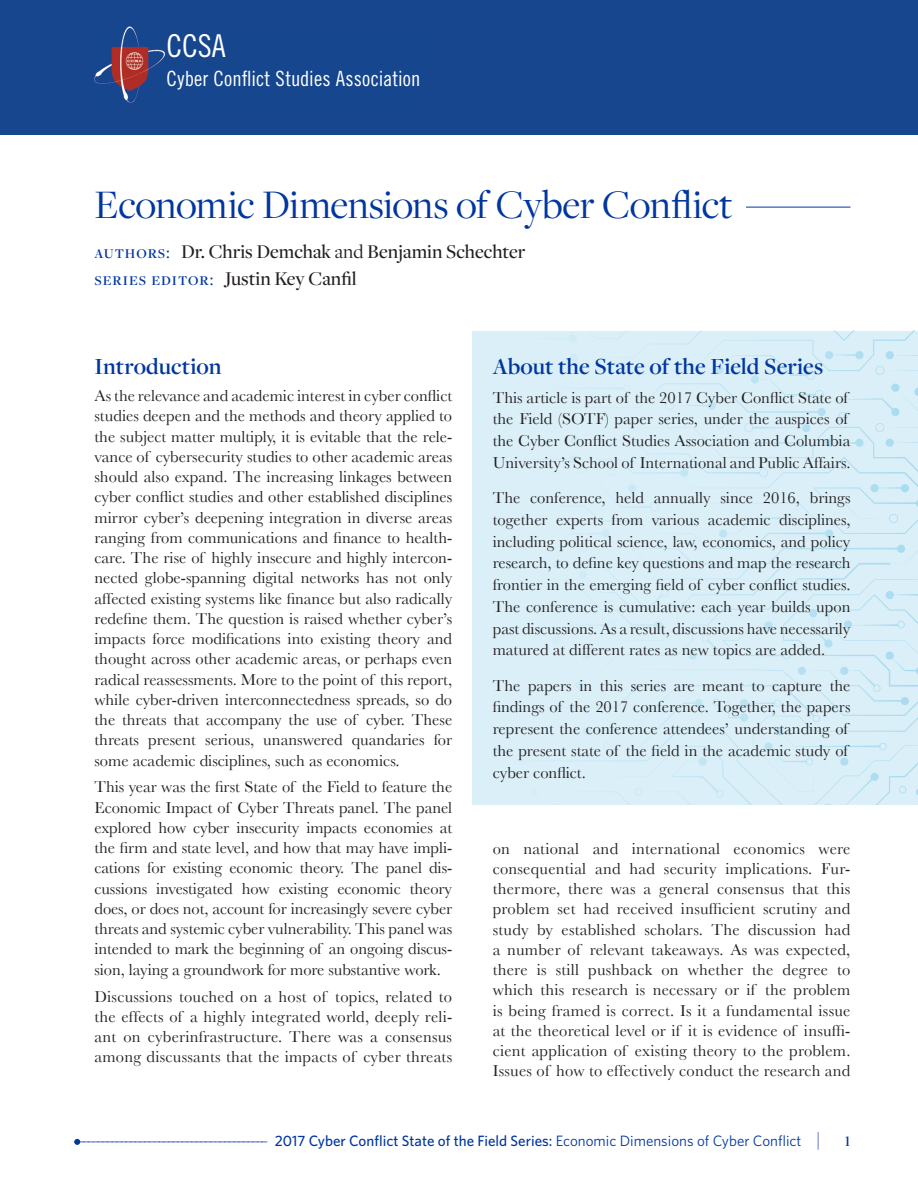
<style>
.page{position:relative;width:918px;height:1188px;background:#fff}
.page>*{position:absolute;margin:0;border:0;box-sizing:border-box;transform-origin:0 0}
.t1{font:42px "Freight Disp Pro";letter-spacing:-.01em;color:#0036a0}
.t2{font:31.5px "Trade Gothic Cond Eighteen";color:#fff}
.t3{font:600 24px "Freight Disp Pro";color:#0036a0}
.t4{font:21px "Trade Gothic Cond Eighteen";letter-spacing:.005em;color:#fff}
.t5{font:500 20.25px/27px "Freight Disp Pro";color:#231f20}
.t6{font:16.5px/20.2px "Baskerville";color:#231f20;text-align:justify}
.t7{font:12px "Whitney";color:#0036a0}
.s1{font-size:18.75px;color:#0036a0}
.s2{font-weight:400;font-size:18.75px;color:#0036a0}
.s3{font-weight:400}
.s4{font-weight:500;font-size:15px}
.s5{font-size:15px}
.s6{font-weight:300;font-size:19.5px}
.s7{font-family:"Freight Disp Pro";font-weight:600;font-size:15px}
</style>
<div class="page">
<svg style="left:74px;top:1139px;width:6px;height:6px"></svg>
<hr style="left:101px;top:207px;width:749px;height:1px;background:#0036a0">
<div style="left:94px;top:204px;width:652px;height:8px;background:#fff"></div>
<div style="left:472px;top:331px;width:446px;height:474px;background:#dbeff8"></div>
<svg style="left:581px;top:331px;width:337px;height:474px"></svg>
<div style="left:715px;top:366px;width:9px;height:8px;background:#c0e4f4;border-radius:50%"></div>
<div style="left:0;top:0;width:918px;height:135px;background:#17468e"></div>
<img style="left:94px;top:27px;width:72px;height:76px">
<h2 class="t2" style="left:167px;top:27px;width:61px">CCSA</h2>
<p class="t4" style="left:167px;top:66px;width:255px">Cyber Conflict Studies Association</p>
<h1 class="t1" style="left:94px;top:177px;width:640px">Economic Dimensions of Cyber Conflict</h1>
<p class="t5" style="left:94px;top:237px;width:432px"><span class="s1">authors</span><span class="s2">:</span> Dr. Chris Demchak <span class="s3">and</span> Benjamin Schechter <span class="s1">series editor</span><span class="s2">:</span> Justin Key Canfil</p>
<h3 class="t3" style="left:94px;top:351px;width:129px">Introduction</h3>
<p class="t6" style="left:94px;top:385px;width:359px">As the relevance and academic interest in cyber conflict studies deepen and the methods and theory applied to the subject matter multiply, it is evitable that the rele&shy;vance of cybersecurity studies to other academic areas should also expand. The increasing linkages between cyber conflict studies and other established disciplines mirror cyber’s deepening integration in diverse areas ranging from communications and finance to health&shy;care. The rise of highly insecure and highly intercon&shy;nected globe-spanning digital networks has not only affected existing systems like finance but also radically redefine them. The question is raised whether cyber’s impacts force modifications into existing theory and thought across other academic areas, or perhaps even radical reassessments. More to the point of this report, while cyber-driven interconnectedness spreads, so do the threats that accompany the use of cyber. These threats present serious, unanswered quandaries for some academic disciplines, such as economics.</p>
<p class="t6" style="left:94px;top:777px;width:359px">This year was the first State of the Field to feature the Economic Impact of Cyber Threats panel. The panel explored how cyber insecurity impacts economies at the firm and state level, and how that may have impli&shy;cations for existing economic theory. The panel dis&shy;cussions investigated how existing economic theory does, or does not, account for increasingly severe cyber threats and systemic cyber vulnerability. This panel was intended to mark the beginning of an ongoing discus&shy;sion, laying a groundwork for more substantive work.</p>
<p class="t6" style="left:94px;top:986px;width:359px">Discussions touched on a host of topics, related to the effects of a highly integrated world, deeply reli&shy;ant on cyberinfrastructure. There was a consensus among discussants that the impacts of cyber threats</p>
<h3 class="t3" style="left:493px;top:351px;width:332px">About the State of the Field Series</h3>
<p class="t6" style="left:493px;top:386px;width:359px;line-height:21.8px;text-align:left">This article is part of the 2017 Cyber Conflict State of the Field (SOTF) paper series, under the auspices of the Cyber Conflict Studies Association and Columbia University’s School of International and Public Affairs.</p>
<p class="t6" style="left:493px;top:487px;width:359px;line-height:21.8px">The conference, held annually since 2016, brings together experts from various academic disciplines, including political science, law, economics, and policy research, to define key questions and map the research frontier in the emerging field of cyber conflict studies.<br>The conference is cumulative: each year builds upon past discussions. As a result, discussions have necessarily matured at different rates as new topics are added.</p>
<p class="t6" style="left:493px;top:674px;width:359px;line-height:21.8px;text-align:left">The papers in this series are meant to capture the findings of the 2017 conference. Together, the papers represent the conference attendees’ understanding of the present state of the field in the academic study of cyber conflict.</p>
<p class="t6" style="left:493px;top:838px;width:359px">on national and international economics were consequential and had security implications. Fur&shy;thermore, there was a general consensus that this problem set had received insufficient scrutiny and study by established scholars. The discussion had a number of relevant takeaways. As was expected, there is still pushback on whether the degree to which this research is necessary or if the problem is being framed is correct. Is it a fundamental issue at the theoretical level or if it is evidence of insuffi&shy;cient application of existing theory to the problem.<br>Issues of how to effectively conduct the research and</p>
<p class="t7" style="left:74px;top:1129px;width:778px">_________________________________________ <span class="s4">2017 Cyber Conflict State of the Field Series:</span> <span class="s5">Economic Dimensions of Cyber Conflict</span> <span class="s6">|</span> <span class="s7">1</span></p>
</div>
